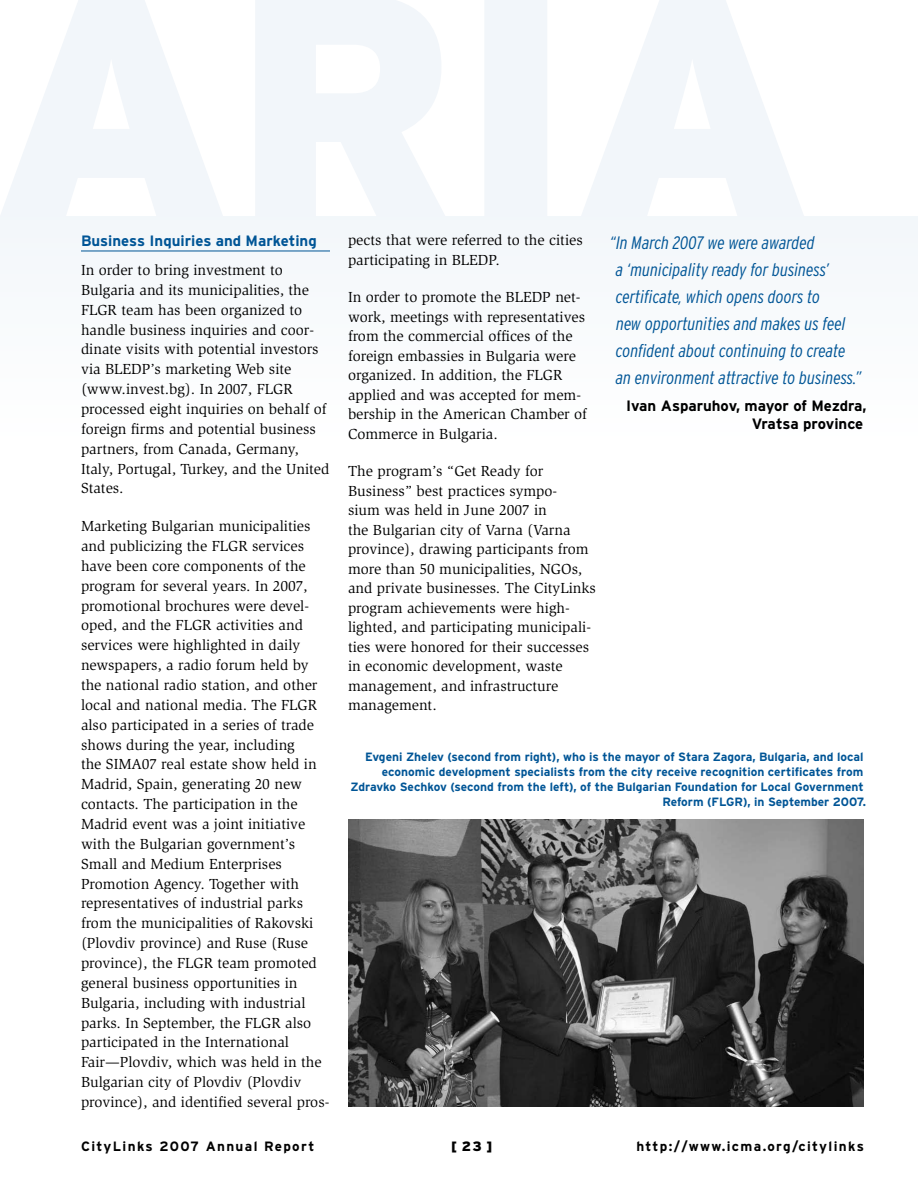
<style>
.page{position:relative;width:918px;height:1188px;background:#fff}
.page>*{position:absolute;margin:0;border:0;box-sizing:border-box;transform-origin:0 0}
.t1{font:italic 300 condensed 18px/27px "Interstate";color:#005596}
.t2{font:15px/19.8px "Slimbach";color:#000}
.t3{font:700 15px/18px "Interstate";color:#000;text-align:right}
.t4{font:700 15px "Interstate";color:#005596}
.t5{font:700 13.5px "Interstate";letter-spacing:.1em;color:#000}
.t6{font:900 13.5px "Interstate";color:#000}
.t7{font:700 12px/15px "Interstate";color:#005596;text-align:right}
</style>
<div class="page">
<div style="left:0;top:216px;width:918px;height:230px;background:#f9fbfc"></div>
<hr style="left:81px;top:251px;width:249px;height:1px;background:#005596">
<img style="left:348px;top:819px;width:516px;height:288px">
<svg style="left:0;top:0;width:804px;height:216px;fill:#f2f6fa"></svg>
<p class="t4" style="left:81px;top:232px;width:237px">Business Inquiries and Marketing</p>
<p class="t2" style="left:81px;top:260px;width:250px">In order to bring investment to Bulgaria and its municipalities, the FLGR team has been organized to handle business inquiries and coor&shy;dinate visits with potential investors via BLEDP’s marketing Web site (www.invest.bg). In 2007, FLGR processed eight inquiries on behalf of foreign firms and potential business partners, from Canada, Germany, Italy, Portugal, Turkey, and the United States.</p>
<p class="t2" style="left:81px;top:516px;width:250px">Marketing Bulgarian municipalities and publicizing the FLGR services have been core components of the program for several years. In 2007, promotional brochures were devel&shy;oped, and the FLGR activities and services were highlighted in daily newspapers, a radio forum held by the national radio station, and other local and national media. The FLGR also participated in a series of trade shows during the year, including<br>the SIMA07 real estate show held in Madrid, Spain, generating 20 new contacts. The participation in the Madrid event was a joint initiative with the Bulgarian government’s Small and Medium Enterprises Promotion Agency. Together with representatives of industrial parks from the municipalities of Rakovski (Plovdiv province) and Ruse (Ruse province), the FLGR team promoted general business opportunities in Bulgaria, including with industrial parks. In September, the FLGR also participated in the International Fair—Plovdiv, which was held in the Bulgarian city of Plovdiv (Plovdiv province), and identified several pros-</p>
<p class="t2" style="left:348px;top:231px;width:236px">pects that were referred to the cities participating in BLEDP.</p>
<p class="t2" style="left:348px;top:288px;width:240px">In order to promote the BLEDP net&shy;work, meetings with representatives from the commercial offices of the foreign embassies in Bulgaria were organized. In addition, the FLGR applied and was accepted for mem&shy;bership in the American Chamber of<br>Commerce in Bulgaria.</p>
<p class="t2" style="left:348px;top:462px;width:249px">The program’s “Get Ready for<br>Business” best practices sympo-<br>sium was held in June 2007 in<br>the Bulgarian city of Varna (Varna province), drawing participants from more than 50 municipalities, NGOs, and private businesses. The CityLinks program achievements were high&shy;lighted, and participating municipali&shy;ties were honored for their successes in economic development, waste management, and infrastructure management.</p>
<p class="t1" style="left:616px;top:229px;width:247px;text-indent:-6px">“In March 2007 we were awarded<br>a ‘municipality ready for business’ certificate, which opens doors to<br>new opportunities and makes us feel confident about continuing to create an environment attractive to business.”</p>
<p class="t3" style="left:626px;top:396px;width:242px">Ivan Asparuhov, mayor of Mezdra,<br>Vratsa province</p>
<p class="t7" style="left:351px;top:749px;width:517px">Evgeni Zhelev (second from right), who is the mayor of Stara Zagora, Bulgaria, and local economic development specialists from the city receive recognition certificates from Zdravko Sechkov (second from the left), of the Bulgarian Foundation for Local Government Reform (FLGR), in September 2007.</p>
<p class="t5" style="left:81px;top:1139px;width:235px">CityLinks 2007 Annual Report</p>
<p class="t6" style="left:451px;top:1138px;width:42px">[ 23 ]</p>
<p class="t5" style="left:636px;top:1139px;width:229px">http://www.icma.org/citylinks</p>
</div>
